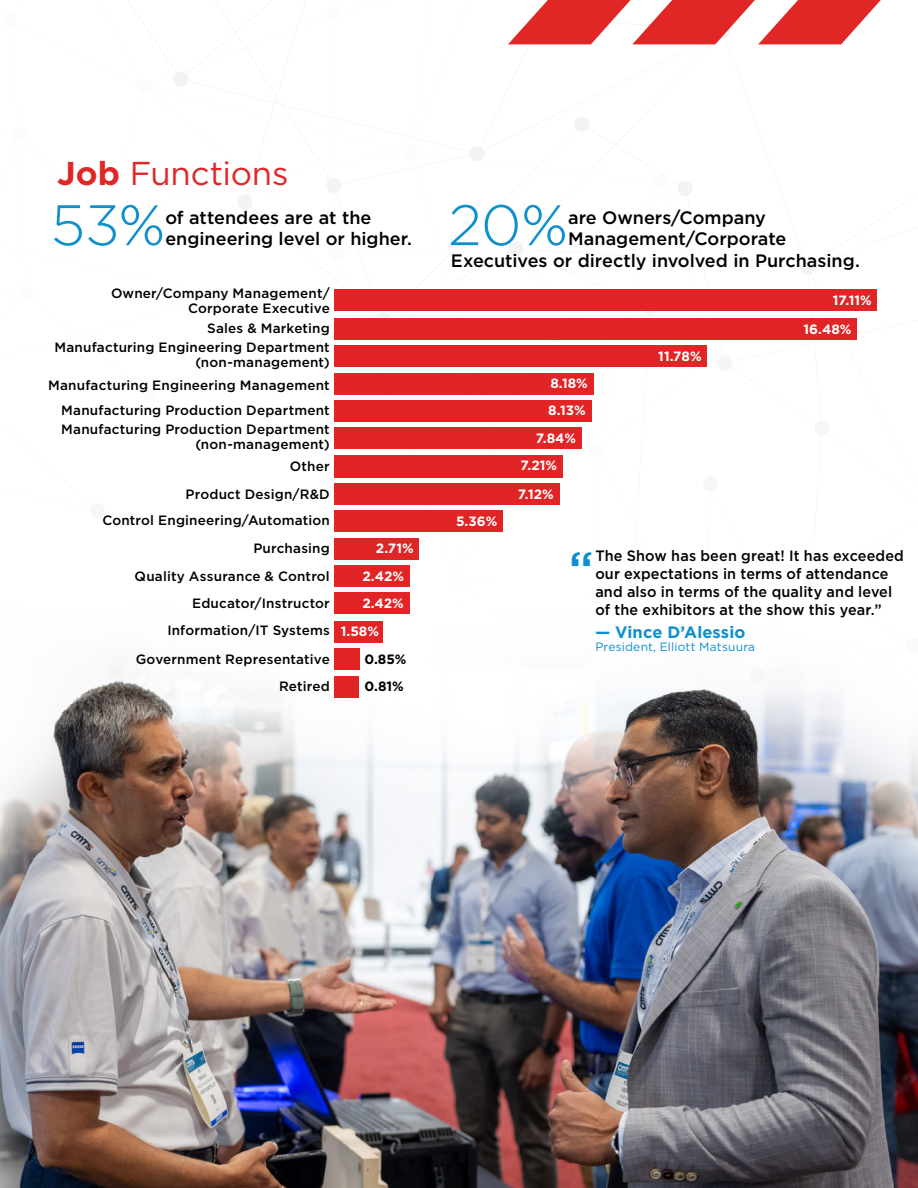
<style>
.page{position:relative;width:918px;height:1188px;background:#fff}
.page>*{position:absolute;margin:0;border:0;box-sizing:border-box;transform-origin:0 0}
.t1{font:300 57px "Gotham";color:#0e8fce}
.t2{font:500 49.5px "Gotham";color:#0e8fce}
.t3{font:33px "Gotham";letter-spacing:-.005em;color:#e02726}
.t4{font:500 18px/21.6px "Gotham";color:#000}
.t5{font:700 16.5px "Gotham";letter-spacing:.005em;color:#0e8fce}
.t6{font:500 15px/18px "Gotham";letter-spacing:.01em;color:#000;scale:.96 1}
.t7{font:500 13.5px/27.6px "Gotham";letter-spacing:.015em;color:#000;text-align:right}
.t8{font:700 13.5px/27.2px "Gotham";color:#fff}
.t9{font:700 13.5px/27px "Gotham";color:#000}
.t10{font:12.45px "Helvetica Neue";color:#000;scale:.86 1}
.t11{font:12px "Gotham";letter-spacing:.01em;color:#0e8fce}
.s1{font-weight:700}
</style>
<div class="page">
<svg style="left:174px;top:32px;width:703px;height:571px"></svg>
<img style="left:0;top:603px;width:918px;height:585px">
<div style="left:334px;top:676px;width:24px;height:21px;background:#e12425"></div>
<div style="left:334px;top:649px;width:25px;height:21px;background:#e12425"></div>
<div style="left:334px;top:621px;width:49px;height:21px;background:#e12425"></div>
<div style="left:334px;top:593px;width:75px;height:21px;background:#e12425"></div>
<div style="left:334px;top:565px;width:75px;height:22px;background:#e12425"></div>
<div style="left:334px;top:538px;width:85px;height:21px;background:#e12425"></div>
<div style="left:334px;top:511px;width:169px;height:21px;background:#e12425"></div>
<div style="left:334px;top:484px;width:225px;height:21px;background:#e12425"></div>
<div style="left:334px;top:455px;width:228px;height:22px;background:#e12425"></div>
<div style="left:334px;top:428px;width:248px;height:21px;background:#e12425"></div>
<div style="left:334px;top:400px;width:257px;height:21px;background:#e12425"></div>
<div style="left:334px;top:373px;width:259px;height:21px;background:#e12425"></div>
<div style="left:334px;top:346px;width:373px;height:21px;background:#e12425"></div>
<div style="left:334px;top:318px;width:523px;height:22px;background:#e12425"></div>
<div style="left:334px;top:290px;width:543px;height:21px;background:#e12425"></div>
<svg style="left:508px;top:0;width:373px;height:44px"></svg>
<h3 class="t3" style="left:57px;top:152px;width:233px"><span class="s1">Job</span> Functions</h3>
<h1 class="t1" style="left:51px;top:189px;width:116px">53%</h1>
<h3 class="t4" style="left:165px;top:206px;width:248px">of attendees are at the engineering level or higher.</h3>
<h1 class="t1" style="left:448px;top:189px;width:121px">20%</h1>
<h3 class="t4" style="left:568px;top:206px;width:199px">are Owners/Company</h3>
<h3 class="t4" style="left:568px;top:228px;width:220px">Management/Corporate</h3>
<h3 class="t4" style="left:451px;top:249px;width:410px">Executives or directly involved in Purchasing.</h3>
<p class="t7" style="left:111px;top:285px;width:220px;line-height:15px">Owner/Company Management/<br>Corporate Executive</p>
<p class="t7" style="left:54px;top:319px;width:277px;line-height:18.8px">Sales &amp; Marketing<br>Manufacturing Engineering Department</p>
<p class="t7" style="left:48px;top:350px;width:283px;line-height:23.1px">(non-management)<br>Manufacturing Engineering Management</p>
<p class="t7" style="left:61px;top:401px;width:270px;line-height:18.8px;text-align:left">Manufacturing Production Department<br>Manufacturing Production Department</p>
<p class="t7" style="left:195px;top:433px;width:136px;line-height:22.5px">(non-management)<br>Other</p>
<p class="t7" style="left:102px;top:481px;width:229px;line-height:25.8px">Product Design/R&amp;D<br>Control Engineering/Automation</p>
<p class="t7" style="left:135px;top:534px;width:197px">Purchasing<br>Quality Assurance &amp; Control<br>Educator/Instructor<br>Information/IT Systems<br>Government Representative<br>Retired</p>
<p class="t10" style="left:275px;top:485px;width:55px">Untitled 1</p>
<p class="t8" style="left:362px;top:535px;width:53px;text-indent:14px">2.71%<br>2.42%<br>2.42%</p>
<p class="t8" style="left:341px;top:618px;width:40px">1.58%</p>
<p class="t9" style="left:365px;top:646px;width:44px">0.85%<br>0.81%</p>
<p class="t8" style="left:456px;top:508px;width:43px">5.36%</p>
<p class="t8" style="left:550px;top:370px;width:39px">8.18%</p>
<p class="t8" style="left:548px;top:397px;width:39px">8.13%</p>
<p class="t8" style="left:536px;top:424px;width:42px">7.84%</p>
<p class="t8" style="left:520px;top:452px;width:38px">7.21%</p>
<p class="t8" style="left:518px;top:480px;width:37px">7.12%</p>
<p class="t8" style="left:658px;top:343px;width:45px">11.78%</p>
<p class="t8" style="left:804px;top:286px;width:70px;line-height:28.8px;text-indent:29px">17.11%<br>16.48%</p>
<p class="t6" style="left:595px;top:547px;width:323px">The Show has been great! It has exceeded our expectations in terms of attendance and also in terms of the quality and level of the exhibitors at the show this year.”</p>
<p class="t5" style="left:595px;top:621px;width:152px">— Vince D’Alessio</p>
<p class="t11" style="left:595px;top:640px;width:161px">President, Elliott Matsuura</p>
<h2 class="t2" style="left:569px;top:537px;width:26px">“</h2>
</div>
